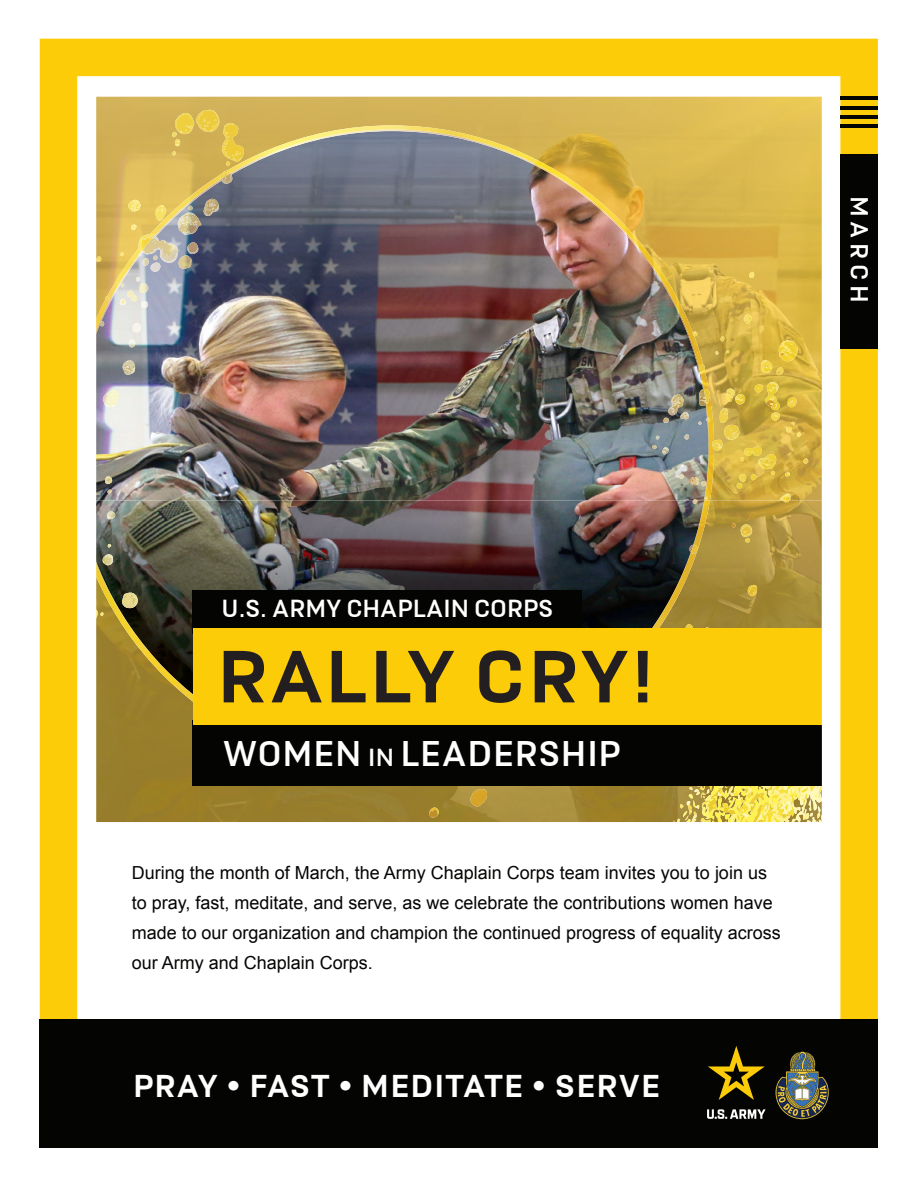
<style>
.page{position:relative;width:918px;height:1188px;background:#fff}
.page>*{position:absolute;margin:0;border:0;box-sizing:border-box;transform-origin:0 0}
.t1{font:700 82.5px "US Army";letter-spacing:.03em;color:#231f20}
.t2{font:39px "US Army";letter-spacing:.02em;color:#fff}
.t3{font:700 34.5px "US Army";letter-spacing:.035em;color:#fff}
.t4{font:27px "US Army";color:#fff}
.t5{font:18px/30px "Arial";color:#050504}
.s1{font-size:27px}
</style>
<div class="page">
<img style="left:40px;top:39px;width:838px;height:981px">
<div style="left:40px;top:1020px;width:838px;height:128px;background:#040503"></div>
<div style="left:840px;top:155px;width:38px;height:194px;background:#040503"></div>
<hr style="left:840px;top:106px;width:38px;height:3px;background:#040503">
<hr style="left:840px;top:96px;width:38px;height:4px;background:#040503">
<hr style="left:840px;top:115px;width:38px;height:4px;background:#040503">
<hr style="left:840px;top:125px;width:38px;height:3px;background:#040503">
<img style="left:775px;top:1051px;width:54px;height:69px">
<svg style="left:707px;top:1109px;width:59px;height:10px"></svg>
<svg style="left:708px;top:1046px;width:57px;height:54px"></svg>
<h3 class="t4" style="left:874px;top:196px;width:108px;rotate:90deg">MARCH</h3>
<h3 class="t4" style="left:222px;top:594px;width:333px">U.S. ARMY CHAPLAIN CORPS</h3>
<h1 class="t1" style="left:217px;top:631px;width:439px">RALLY CRY!</h1>
<h2 class="t2" style="left:223px;top:733px;width:399px">WOMEN <span class="s1">IN</span> LEADERSHIP</h2>
<p class="t5" style="left:132px;top:858px;width:651px">During the month of March, the Army Chaplain Corps team invites you to join us to pray, fast, meditate, and serve, as we celebrate the contributions women have made to our organization and champion the continued progress of equality across our Army and Chaplain Corps.</p>
<h3 class="t3" style="left:133px;top:1067px;width:529px">PRAY • FAST • MEDITATE • SERVE</h3>
</div>
